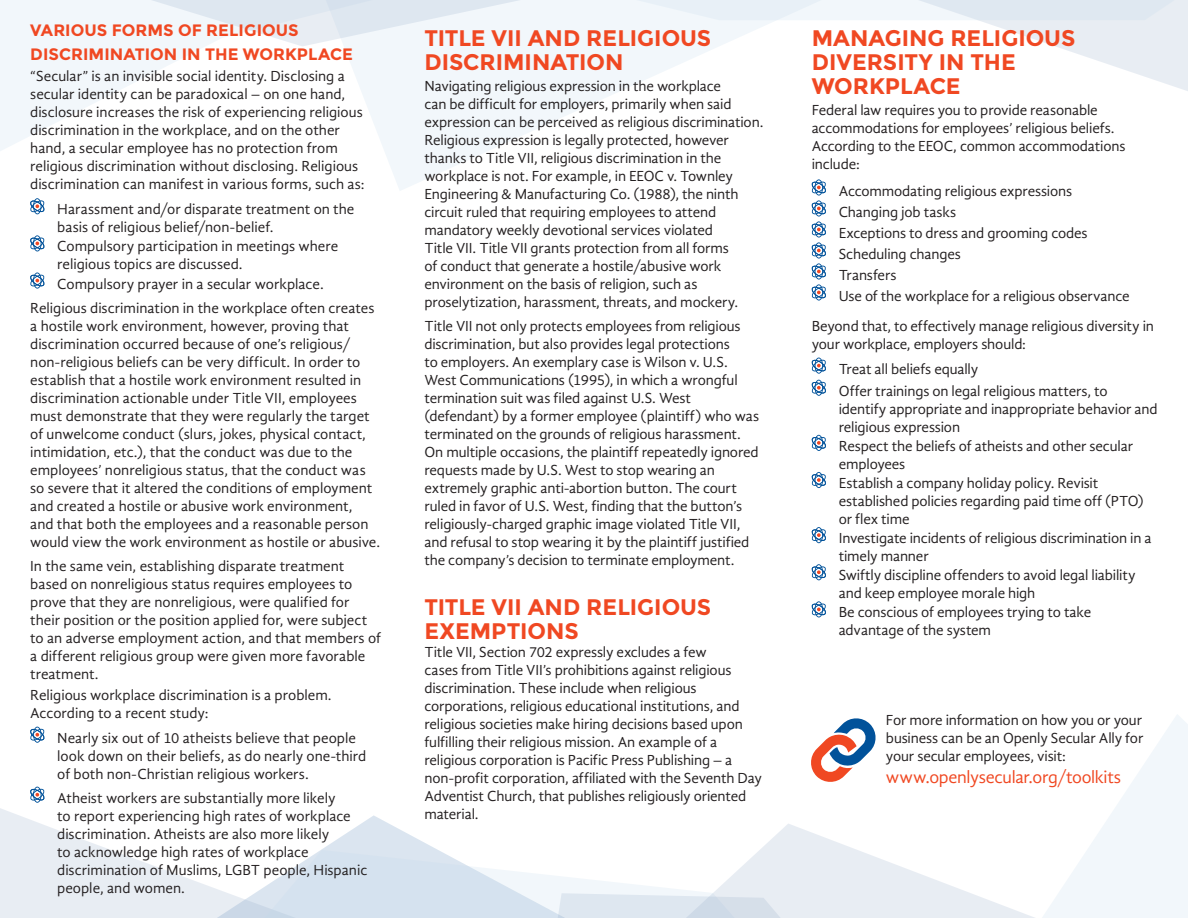
<style>
.page{position:relative;width:1188px;height:918px;background:#fff}
.page>*{position:absolute;margin:0;border:0;box-sizing:border-box;transform-origin:0 0}
.Headline__Red{font:700 22.5px/24px "Montserrat";color:#f04822}
.t1{font:18px "Gandhi Sans";letter-spacing:-.02em;color:#f04822}
.Headline__Red-2{font:700 16.5px/24px "Montserrat";color:#f04822}
.t2{font:15px/18px "Gandhi Sans";letter-spacing:-.01em;color:#231f20}
</style>
<div class="page">
<svg style="left:0;top:0;width:99px;height:151px;fill:#f2f7fb"></svg>
<svg style="left:365px;top:100px;width:234px;height:91px;fill:#f3f7fb"></svg>
<svg style="left:63px;top:0;width:1125px;height:100px"></svg>
<svg style="left:811px;top:179px;width:15px;height:122px"></svg>
<svg style="left:811px;top:358px;width:15px;height:16px"></svg>
<svg style="left:811px;top:380px;width:15px;height:16px"></svg>
<svg style="left:811px;top:435px;width:15px;height:16px"></svg>
<svg style="left:811px;top:472px;width:15px;height:16px"></svg>
<svg style="left:811px;top:527px;width:15px;height:16px"></svg>
<svg style="left:811px;top:564px;width:15px;height:16px"></svg>
<svg style="left:811px;top:601px;width:15px;height:16px"></svg>
<svg style="left:30px;top:198px;width:15px;height:16px"></svg>
<svg style="left:30px;top:235px;width:15px;height:16px"></svg>
<svg style="left:30px;top:272px;width:15px;height:17px"></svg>
<svg style="left:0;top:715px;width:1188px;height:203px"></svg>
<p class="Headline__Red-2" style="left:30px;top:18px;width:324px">VARIOUS FORMS OF RELIGIOUS<br>DISCRIMINATION IN THE WORKPLACE</p>
<p class="t2" style="left:30px;top:67px;width:336px">“Secular” is an invisible social identity. Disclosing a secular identity can be paradoxical – on one hand, disclosure increases the risk of experiencing religious discrimination in the workplace, and on the other hand, a secular employee has no protection from religious discrimination without disclosing. Religious discrimination can manifest in various forms, such as:</p>
<p class="t2" style="left:57px;top:200px;width:299px">Harassment and/or disparate treatment on the basis of religious belief/non-belief.</p>
<p class="t2" style="left:57px;top:237px;width:283px">Compulsory participation in meetings where religious topics are discussed.</p>
<p class="t2" style="left:57px;top:275px;width:268px">Compulsory prayer in a secular workplace.</p>
<p class="t2" style="left:30px;top:299px;width:352px">Religious discrimination in the workplace often creates a hostile work environment, however, proving that discrimination occurred because of one’s religious/ non-religious beliefs can be very difficult. In order to establish that a hostile work environment resulted in discrimination actionable under Title VII, employees must demonstrate that they were regularly the target of unwelcome conduct (slurs, jokes, physical contact, intimidation, etc.), that the conduct was due to the employees’ nonreligious status, that the conduct was so severe that it altered the conditions of employment and created a hostile or abusive work environment,<br>and that both the employees and a reasonable person would view the work environment as hostile or abusive.</p>
<p class="t2" style="left:30px;top:557px;width:352px">In the same vein, establishing disparate treatment based on nonreligious status requires employees to prove that they are nonreligious, were qualified for their position or the position applied for, were subject to an adverse employment action, and that members of a different religious group were given more favorable treatment.</p>
<p class="t2" style="left:30px;top:686px;width:303px">Religious workplace discrimination is a problem.<br>According to a recent study:</p>
<p class="t2" style="left:57px;top:729px;width:311px">Nearly six out of 10 atheists believe that people look down on their beliefs, as do nearly one-third of both non-Christian religious workers.</p>
<p class="t2" style="left:57px;top:789px;width:312px">Atheist workers are substantially more likely<br>to report experiencing high rates of workplace discrimination. Atheists are also more likely<br>to acknowledge high rates of workplace discrimination of Muslims, LGBT people, Hispanic people, and women.</p>
<p class="Headline__Red" style="left:424px;top:26px;width:288px">TITLE VII AND RELIGIOUS<br>DISCRIMINATION</p>
<p class="t2" style="left:424px;top:77px;width:341px">Navigating religious expression in the workplace<br>can be difficult for employers, primarily when said expression can be perceived as religious discrimination.<br>Religious expression is legally protected, however thanks to Title VII, religious discrimination in the workplace is not. For example, in EEOC v. Townley Engineering &amp; Manufacturing Co. (1988), the ninth circuit ruled that requiring employees to attend mandatory weekly devotional services violated<br>Title VII. Title VII grants protection from all forms<br>of conduct that generate a hostile/abusive work environment on the basis of religion, such as proselytization, harassment, threats, and mockery.</p>
<p class="t2" style="left:424px;top:317px;width:336px">Title VII not only protects employees from religious discrimination, but also provides legal protections<br>to employers. An exemplary case is Wilson v. U.S.<br>West Communications (1995), in which a wrongful termination suit was filed against U.S. West (defendant) by a former employee (plaintiff) who was terminated on the grounds of religious harassment.<br>On multiple occasions, the plaintiff repeatedly ignored requests made by U.S. West to stop wearing an extremely graphic anti-abortion button. The court ruled in favor of U.S. West, finding that the button’s religiously-charged graphic image violated Title VII, and refusal to stop wearing it by the plaintiff justified the company’s decision to terminate employment.</p>
<p class="Headline__Red" style="left:424px;top:595px;width:288px">TITLE VII AND RELIGIOUS<br>EXEMPTIONS</p>
<p class="t2" style="left:424px;top:643px;width:339px">Title VII, Section 702 expressly excludes a few<br>cases from Title VII’s prohibitions against religious discrimination. These include when religious corporations, religious educational institutions, and religious societies make hiring decisions based upon fulfilling their religious mission. An example of a religious corporation is Pacific Press Publishing – a non-profit corporation, affiliated with the Seventh Day Adventist Church, that publishes religiously oriented material.</p>
<p class="Headline__Red" style="left:812px;top:26px;width:265px">MANAGING RELIGIOUS<br>DIVERSITY IN THE<br>WORKPLACE</p>
<p class="t2" style="left:812px;top:101px;width:315px">Federal law requires you to provide reasonable accommodations for employees’ religious beliefs.<br>According to the EEOC, common accommodations include:</p>
<p class="t2" style="left:839px;top:182px;width:235px">Accommodating religious expressions</p>
<p class="t2" style="left:839px;top:203px;width:119px">Changing job tasks</p>
<p class="t2" style="left:839px;top:224px;width:250px">Exceptions to dress and grooming codes</p>
<p class="t2" style="left:839px;top:245px;width:124px">Scheduling changes</p>
<p class="t2" style="left:839px;top:266px;width:59px">Transfers</p>
<p class="t2" style="left:839px;top:287px;width:293px">Use of the workplace for a religious observance</p>
<p class="t2" style="left:812px;top:317px;width:344px">Beyond that, to effectively manage religious diversity in your workplace, employers should:</p>
<p class="t2" style="left:839px;top:360px;width:141px">Treat all beliefs equally</p>
<p class="t2" style="left:839px;top:382px;width:321px">Offer trainings on legal religious matters, to identify appropriate and inappropriate behavior and religious expression</p>
<p class="t2" style="left:839px;top:437px;width:296px">Respect the beliefs of atheists and other secular employees</p>
<p class="t2" style="left:839px;top:474px;width:307px">Establish a company holiday policy. Revisit established policies regarding paid time off (PTO) or flex time</p>
<p class="t2" style="left:839px;top:529px;width:315px">Investigate incidents of religious discrimination in a timely manner</p>
<p class="t2" style="left:839px;top:566px;width:298px">Swiftly discipline offenders to avoid legal liability and keep employee morale high</p>
<p class="t2" style="left:839px;top:603px;width:254px">Be conscious of employees trying to take advantage of the system</p>
<p class="t2" style="left:886px;top:711px;width:259px;text-align:justify">For more information on how you or your business can be an Openly Secular Ally for your secular employees, visit:</p>
<p class="t1" style="left:886px;top:767px;width:237px">www.openlysecular.org/toolkits</p>
</div>
